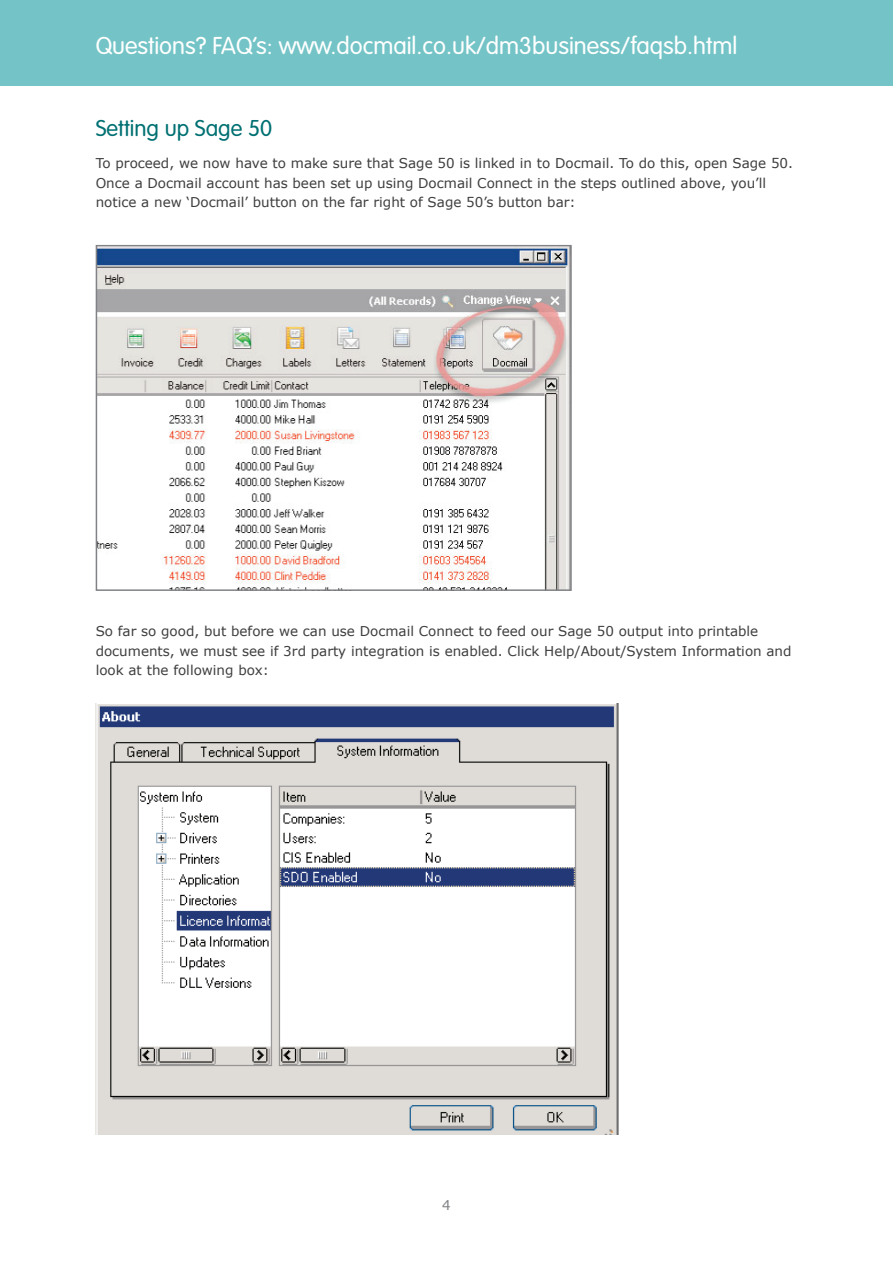
<style>
.page{position:relative;width:893px;height:1263px;background:#fff}
.page>*{position:absolute;margin:0;border:0;box-sizing:border-box;transform-origin:0 0}
.t1{font:300 24px "VAG Rounded";color:#fff}
.t2{font:300 22.5px "VAG Rounded";color:#007072}
.t3{font:13.5px/19.5px "Verdana";color:#3e3e3f}
.t4{font:13.5px "Verdana";color:#808285}
</style>
<div class="page">
<img style="left:99px;top:248px;width:470px;height:340px">
<div style="left:96px;top:245px;width:476px;height:346px;border:2px solid #808285"></div>
<img style="left:96px;top:704px;width:523px;height:430px">
<div style="left:0;top:0;width:893px;height:85px;background:#74c4c7"></div>
<h1 class="t1" style="left:96px;top:32px;width:643px">Questions? FAQ’s: www.docmail.co.uk/dm3business/faqsb.html</h1>
<h2 class="t2" style="left:96px;top:115px;width:178px">Setting up Sage 50</h2>
<p class="t3" style="left:96px;top:154px;width:699px">To proceed, we now have to make sure that Sage 50 is linked in to Docmail. To do this, open Sage 50.<br>Once a Docmail account has been set up using Docmail Connect in the steps outlined above, you’ll notice a new ‘Docmail’ button on the far right of Sage 50’s button bar:</p>
<p class="t3" style="left:96px;top:622px;width:697px">So far so good, but before we can use Docmail Connect to feed our Sage 50 output into printable documents, we must see if 3rd party integration is enabled. Click Help/About/System Information and look at the following box:</p>
<p class="t4" style="left:442px;top:1196px;width:10px">4</p>
</div>
